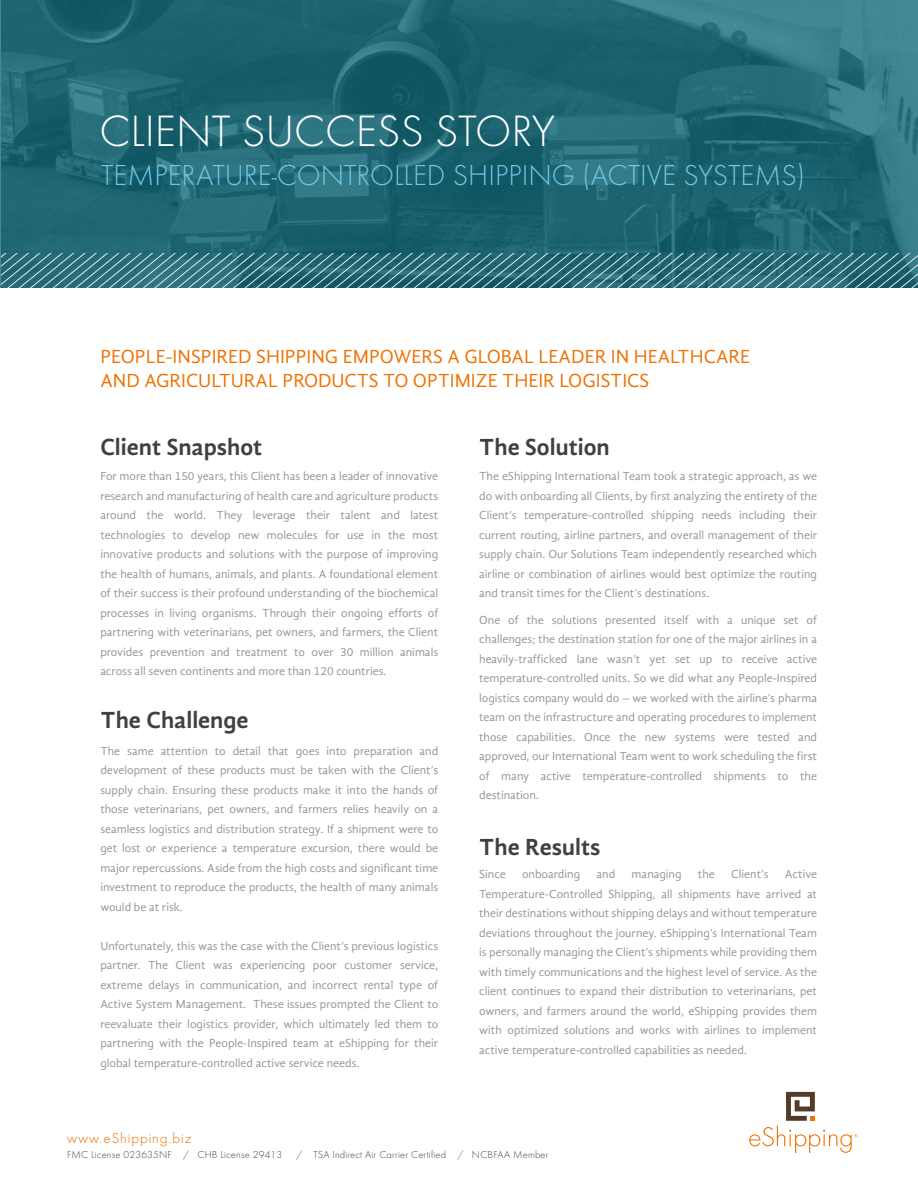
<style>
.page{position:relative;width:918px;height:1188px;background:#fff}
.page>*{position:absolute;margin:0;border:0;box-sizing:border-box;transform-origin:0 0}
.t1{font:300 45.6px "Futura EF";color:#fff}
.t2{font:300 30px "Futura EF";color:#6dcae9}
.t3{font:700 24px "Gandhi Sans";color:#404041}
.t4{font:19.5px/24px "Gandhi Sans";color:#ef7100}
.t5{font:300 15px "Futura EF";letter-spacing:.06em;color:#ef7100}
.t6{font:12px/19.5px "Gandhi Sans";color:#929497;text-align:justify}
.t7{font:300 10.5px "Futura EF";letter-spacing:.015em;color:#404041}
</style>
<div class="page">
<svg style="left:0;top:0;width:918px;height:287px;background:#206674"></svg>
<svg style="left:2px;top:253px;width:916px;height:34px;background:#3a7783"></svg>
<svg style="left:749px;top:1092px;width:108px;height:61px"></svg>
<h1 class="t1" style="left:100px;top:107px;width:457px">CLIENT SUCCESS STORY</h1>
<h2 class="t2" style="left:101px;top:159px;width:705px">TEMPERATURE-CONTROLLED SHIPPING (ACTIVE SYSTEMS)</h2>
<h3 class="t4" style="left:100px;top:345px;width:651px">PEOPLE-INSPIRED SHIPPING EMPOWERS A GLOBAL LEADER IN HEALTHCARE<br>AND AGRICULTURAL PRODUCTS TO OPTIMIZE THEIR LOGISTICS</h3>
<h3 class="t3" style="left:100px;top:433px;width:164px">Client Snapshot</h3>
<p class="t6" style="left:100px;top:466px;width:339px">For more than 150 years, this Client has been a leader of innovative research and manufacturing of health care and agriculture products around the world. They leverage their talent and latest technologies to develop new molecules for use in the most innovative products and solutions with the purpose of improving the health of humans, animals, and plants. A foundational element of their success is their profound understanding of the biochemical processes in living organisms. Through their ongoing efforts of partnering with veterinarians, pet owners, and farmers, the Client provides prevention and treatment to over 30 million animals across all seven continents and more than 120 countries.</p>
<h3 class="t3" style="left:100px;top:706px;width:150px">The Challenge</h3>
<p class="t6" style="left:100px;top:741px;width:339px">The same attention to detail that goes into preparation and development of these products must be taken with the Client’s supply chain. Ensuring these products make it into the hands of those veterinarians, pet owners, and farmers relies heavily on a seamless logistics and distribution strategy. If a shipment were to get lost or experience a temperature excursion, there would be major repercussions. Aside from the high costs and significant time investment to reproduce the products, the health of many animals would be at risk.</p>
<p class="t6" style="left:100px;top:936px;width:339px">Unfortunately, this was the case with the Client’s previous logistics partner. The Client was experiencing poor customer service, extreme delays in communication, and incorrect rental type of Active System Management. These issues prompted the Client to reevaluate their logistics provider, which ultimately led them to partnering with the People-Inspired team at eShipping for their global temperature-controlled active service needs.</p>
<p class="t5" style="left:67px;top:1130px;width:126px">www.eShipping.biz</p>
<h3 class="t3" style="left:479px;top:433px;width:132px">The Solution</h3>
<p class="t6" style="left:479px;top:466px;width:339px">The eShipping International Team took a strategic approach, as we do with onboarding all Clients, by first analyzing the entirety of the Client’s temperature-controlled shipping needs including their current routing, airline partners, and overall management of their supply chain. Our Solutions Team independently researched which airline or combination of airlines would best optimize the routing and transit times for the Client’s destinations.</p>
<p class="t6" style="left:479px;top:610px;width:339px">One of the solutions presented itself with a unique set of challenges; the destination station for one of the major airlines in a heavily-trafficked lane wasn’t yet set up to receive active temperature-controlled units. So we did what any People-Inspired logistics company would do – we worked with the airline’s pharma team on the infrastructure and operating procedures to implement those capabilities. Once the new systems were tested and approved, our International Team went to work scheduling the first of many active temperature-controlled shipments to the destination.</p>
<h3 class="t3" style="left:479px;top:833px;width:123px">The Results</h3>
<p class="t6" style="left:479px;top:865px;width:28px">Since</p>
<p class="t6" style="left:522px;top:865px;width:60px">onboarding</p>
<p class="t6" style="left:597px;top:865px;width:20px">and</p>
<p class="t6" style="left:632px;top:865px;width:52px">managing</p>
<p class="t6" style="left:698px;top:865px;width:18px">the</p>
<p class="t6" style="left:731px;top:865px;width:39px">Client’s</p>
<p class="t6" style="left:479px;top:865px;width:339px;text-indent:306px">Active Temperature-Controlled Shipping, all shipments have arrived at their destinations without shipping delays and without temperature deviations throughout the journey. eShipping’s International Team is personally managing the Client’s shipments while providing them with timely communications and the highest level of service. As the client continues to expand their distribution to veterinarians, pet owners, and farmers around the world, eShipping provides them with optimized solutions and works with airlines to implement active temperature-controlled capabilities as needed.</p>
<p class="t7" style="left:67px;top:1149px;width:217px">FMC License 023635NF / CHB License 29413</p>
<p class="t7" style="left:296px;top:1149px;width:254px">/ TSA Indirect Air Carrier Certified / NCBFAA Member</p>
</div>
